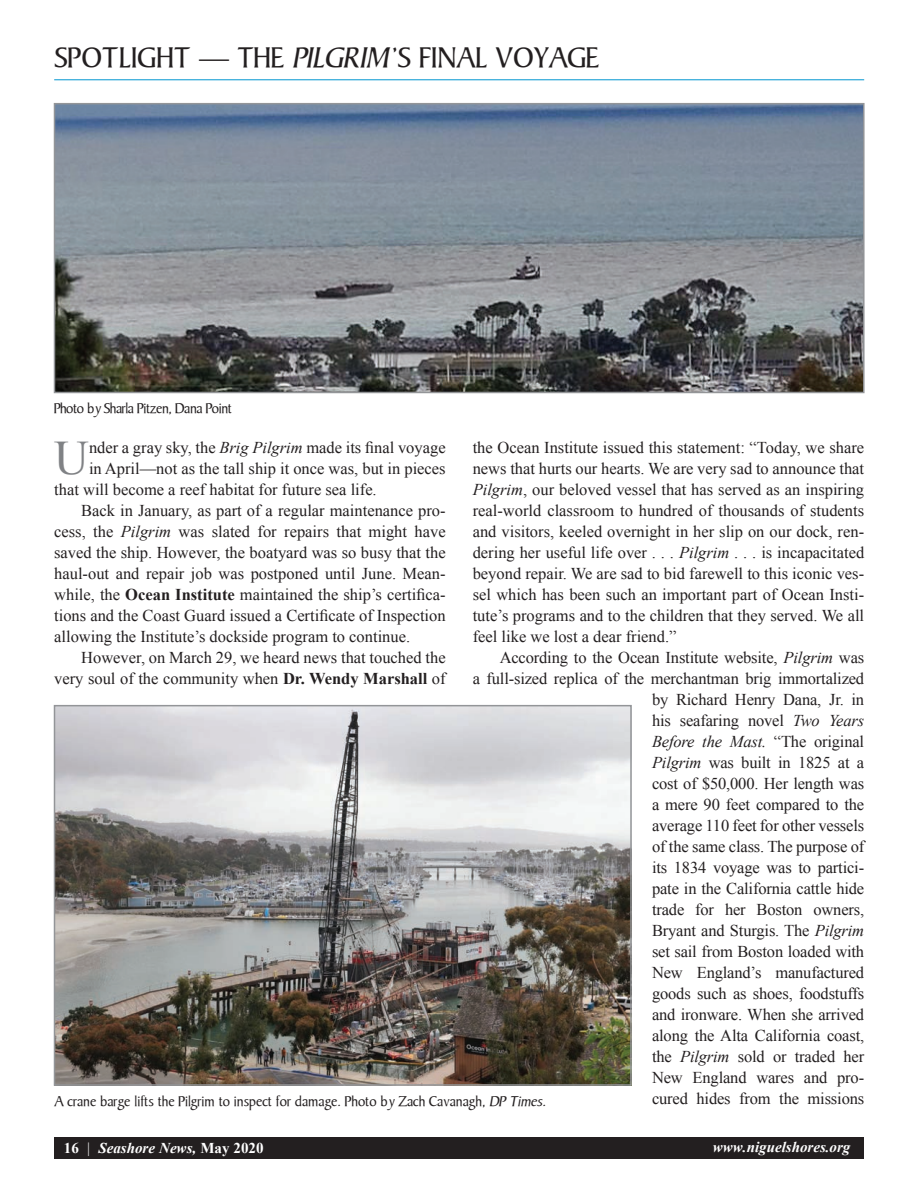
<style>
.page{position:relative;width:918px;height:1188px;background:#fff}
.page>*{position:absolute;margin:0;border:0;box-sizing:border-box;transform-origin:0 0}
.t1{font:48.15px "Times New Roman";color:#808285}
.t2{font:30px "Persuasion S Si";color:#231f20}
.t3{font:16.5px/21px "Times New Roman";letter-spacing:-.01em;color:#231f20;text-align:justify}
.t4{font:15px "Persuasion S Si";color:#231f20}
.t5{font:italic 700 15px "Times New Roman";color:#fff}
.t6{font:15px "Persuasion S Si";letter-spacing:-.025em;color:#231f20}
.s1{font-style:italic}
.s2{font-weight:700}
.s3{font-style:normal}
.s4{font-weight:400;font-style:normal}
</style>
<div class="page">
<div style="left:54px;top:1137px;width:810px;height:21px;background:#231f20"></div>
<img style="left:57px;top:106px;width:805px;height:284px">
<div style="left:54px;top:103px;width:811px;height:290px;border:2px solid #939598"></div>
<img style="left:57px;top:708px;width:572px;height:375px">
<div style="left:54px;top:705px;width:578px;height:381px;border:2px solid #939598"></div>
<hr style="left:54px;top:79px;width:810px;height:1px;background:#0095d0">
<h2 class="t2" style="left:55px;top:40px;width:546px">SPOTLIGHT — THE <span class="s1">PILGRIM</span>’S FINAL VOYAGE</h2>
<p class="t6" style="left:54px;top:400px;width:179px">Photo by Sharla Pitzen, Dana Point</p>
<h1 class="t1" style="left:54px;top:426px;width:36px">U</h1>
<p class="t3" style="left:89px;top:437px;width:358px">nder a gray sky, the <span class="s1">Brig Pilgrim</span> made its final voyage</p>
<p class="t3" style="left:473px;top:437px;width:393px">the Ocean Institute issued this statement: “Today, we share news that hurts our hearts. We are very sad to announce that <span class="s1">Pilgrim</span>, our beloved vessel that has served as an inspiring real-world classroom to hundred of thousands of students and visitors, keeled overnight in her slip on our dock, ren&shy;dering her useful life over . . . <span class="s1">Pilgrim</span> . . . is incapacitated beyond repair. We are sad to bid farewell to this iconic ves&shy;sel which has been such an important part of Ocean Insti&shy;tute’s programs and to the children that they served. We all feel like we lost a dear friend.”</p>
<p class="t3" style="left:473px;top:647px;width:393px;text-align:right">According to the Ocean Institute website, <span class="s1">Pilgrim</span> was<br>a full-sized replica of the merchantman brig immortalized by Richard Henry Dana, Jr. in<br>his seafaring novel <span class="s1">Two Years<br>Before the Mast.</span> “The original<br><span class="s1">Pilgrim</span> was built in 1825 at a<br>cost of $50,000. Her length was<br>a mere 90 feet compared to the<br>average 110 feet for other vessels<br>of the same class. The purpose of<br>its 1834 voyage was to partici-<br>pate in the California cattle hide<br>trade for her Boston owners,<br>Bryant and Sturgis. The <span class="s1">Pilgrim<br></span>set sail from Boston loaded with<br>New England’s manufactured<br>goods such as shoes, foodstuffs<br>and ironware. When she arrived<br>along the Alta California coast,<br>the <span class="s1">Pilgrim</span> sold or traded her<br>New England wares and pro-<br>cured hides from the missions</p>
<p class="t3" style="left:89px;top:458px;width:358px">in April—not as the tall ship it once was, but in pieces</p>
<p class="t3" style="left:54px;top:479px;width:324px">that will become a reef habitat for future sea life.</p>
<p class="t3" style="left:81px;top:500px;width:366px">Back in January, as part of a regular maintenance pro-</p>
<p class="t3" style="left:54px;top:521px;width:393px">cess, the <span class="s1">Pilgrim</span> was slated for repairs that might have</p>
<p class="t3" style="left:54px;top:542px;width:393px">saved the ship. However, the boatyard was so busy that the</p>
<p class="t3" style="left:54px;top:563px;width:393px">haul-out and repair job was postponed until June. Mean-</p>
<p class="t3" style="left:54px;top:584px;width:393px">while, the <span class="s2">Ocean Institute</span> maintained the ship’s certifica-</p>
<p class="t3" style="left:54px;top:605px;width:393px">tions and the Coast Guard issued a Certificate of Inspection</p>
<p class="t3" style="left:54px;top:626px;width:358px">allowing the Institute’s dockside program to continue.</p>
<p class="t3" style="left:81px;top:647px;width:366px">However, on March 29, we heard news that touched the</p>
<p class="t3" style="left:54px;top:668px;width:393px">very soul of the community when <span class="s2">Dr. Wendy Marshall</span> of</p>
<p class="t4" style="left:55px;top:1093px;width:496px">A crane barge lifts the Pilgrim to inspect for damage. Photo by Zach Cavanagh, <span class="s1">DP Times.</span></p>
<p class="t5" style="left:64px;top:1137px;width:201px"><span class="s3">16</span> <span class="s4">|</span> Seashore News, <span class="s3">May 2020</span></p>
<p class="t5" style="left:713px;top:1137px;width:139px">www.niguelshores.org</p>
</div>
